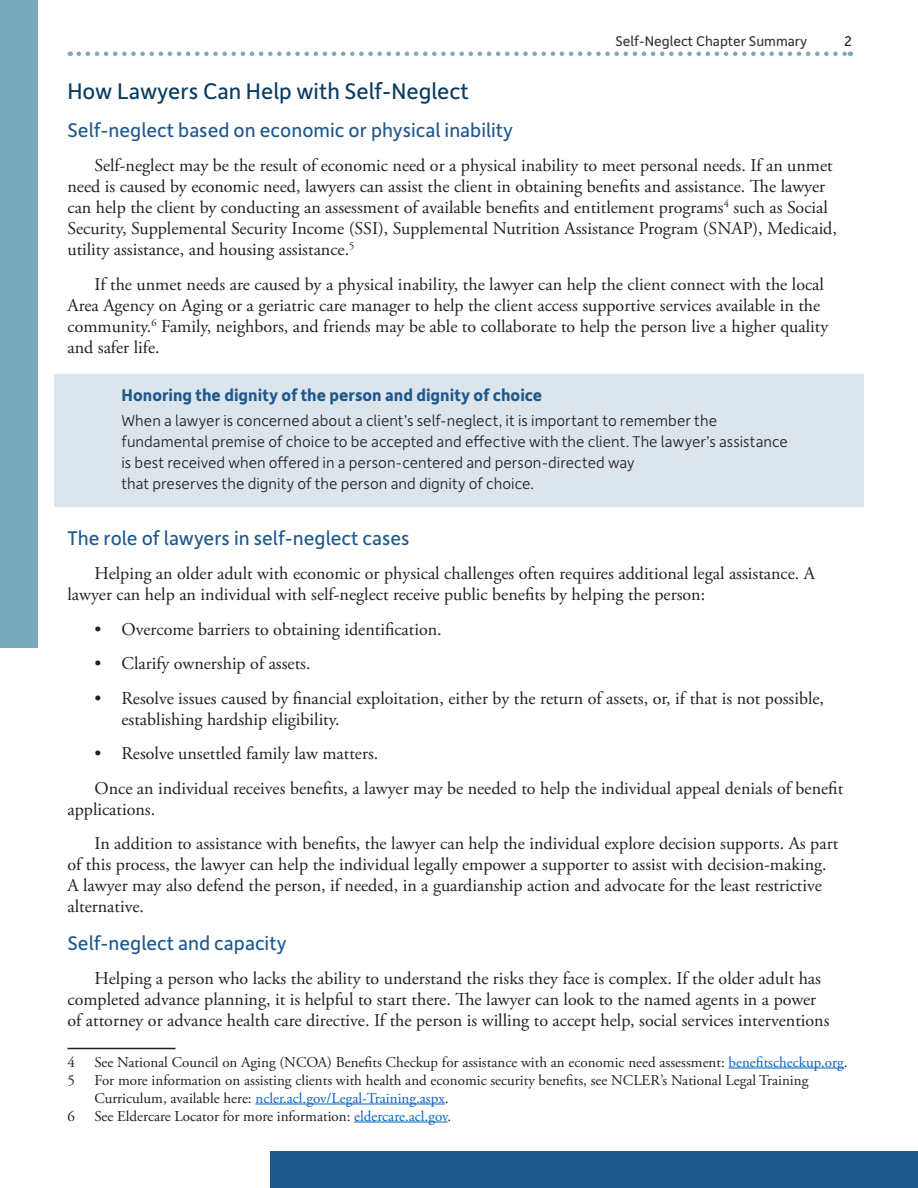
<style>
.page{position:relative;width:918px;height:1188px;background:#fff}
.page>*{position:absolute;margin:0;border:0;box-sizing:border-box;transform-origin:0 0}
.Section_Headers{font:24px "Depot New";color:#0a3c61}
.t1{font:21px "Depot New";color:#1f588d}
.Body_Text{font:18px/21px "Adobe Garamond Pro";color:#231f20}
.Glossary_term{font:700 18px "Depot New";color:#1f588d}
.Glossary_definitions{font:300 16.5px/21px "Depot New";color:#231f20}
.Endnotes{font:15px/18px "Adobe Garamond Pro";color:#231f20}
.t2{font:15px "Depot New";color:#373834}
.t3{font:15px "Depot New";color:#231f20}
.s1{color:#0563c1}
</style>
<div class="page">
<svg style="left:79px;top:52px;width:772px;height:4px"></svg>
<div style="left:0;top:0;width:38px;height:648px;background:#7aa8bc"></div>
<div style="left:270px;top:1151px;width:648px;height:37px;background:#1f588d"></div>
<div style="left:54px;top:374px;width:810px;height:45px;background:#dbe5eb"></div>
<div style="left:54px;top:400px;width:810px;height:107px;background:#dbe5eb"></div>
<hr style="left:68px;top:1048px;width:108px;height:1px;background:#231f20">
<hr style="left:729px;top:1068px;width:115px;height:1px;background:#0563c1">
<hr style="left:255px;top:1104px;width:190px;height:1px;background:#0563c1">
<hr style="left:354px;top:1122px;width:94px;height:1px;background:#0563c1">
<p class="t2" style="left:615px;top:31px;width:193px">Self-Neglect Chapter Summary</p>
<p class="t3" style="left:845px;top:31px;width:9px">2</p>
<p class="Section_Headers" style="left:68px;top:76px;width:403px">How Lawyers Can Help with Self-Neglect</p>
<p class="t1" style="left:68px;top:116px;width:447px">Self-neglect based on economic or physical inability</p>
<p class="Body_Text" style="left:68px;top:156px;width:771px;text-indent:27px">Self-neglect may be the result of economic need or a physical inability to meet personal needs. If an unmet need is caused by economic need, lawyers can assist the client in obtaining benefits and assistance. The lawyer can help the client by conducting an assessment of available benefits and entitlement programs<sup>4</sup> such as Social Security, Supplemental Security Income (SSI), Supplemental Nutrition Assistance Program (SNAP), Medicaid, utility assistance, and housing assistance.<sup>5</sup></p>
<p class="Body_Text" style="left:68px;top:274px;width:762px;text-indent:27px">If the unmet needs are caused by a physical inability, the lawyer can help the client connect with the local Area Agency on Aging or a geriatric care manager to help the client access supportive services available in the community.<sup>6</sup> Family, neighbors, and friends may be able to collaborate to help the person live a higher quality and safer life.</p>
<p class="Glossary_term" style="left:122px;top:383px;width:422px">Honoring the dignity of the person and dignity of choice</p>
<p class="Glossary_definitions" style="left:122px;top:410px;width:668px">When a lawyer is concerned about a client’s self-neglect, it is important to remember the fundamental premise of choice to be accepted and effective with the client. The lawyer’s assistance is best received when offered in a person-centered and person-directed way<br>that preserves the dignity of the person and dignity of choice.</p>
<p class="t1" style="left:68px;top:524px;width:344px">The role of lawyers in self-neglect cases</p>
<p class="Body_Text" style="left:68px;top:563px;width:749px;text-indent:27px">Helping an older adult with economic or physical challenges often requires additional legal assistance. A lawyer can help an individual with self-neglect receive public benefits by helping the person:</p>
<p class="Body_Text" style="left:94px;top:619px;width:349px">• Overcome barriers to obtaining identification.</p>
<p class="Body_Text" style="left:94px;top:653px;width:218px">• Clarify ownership of assets.</p>
<p class="Body_Text" style="left:122px;top:688px;width:704px;text-indent:-27px">• Resolve issues caused by financial exploitation, either by the return of assets, or, if that is not possible, establishing hardship eligibility.</p>
<p class="Body_Text" style="left:94px;top:743px;width:285px">• Resolve unsettled family law matters.</p>
<p class="Body_Text" style="left:68px;top:778px;width:777px;text-indent:27px">Once an individual receives benefits, a lawyer may be needed to help the individual appeal denials of benefit applications.</p>
<p class="Body_Text" style="left:68px;top:833px;width:772px;text-indent:27px">In addition to assistance with benefits, the lawyer can help the individual explore decision supports. As part of this process, the lawyer can help the individual legally empower a supporter to assist with decision-making.<br>A lawyer may also defend the person, if needed, in a guardianship action and advocate for the least restrictive alternative.</p>
<p class="t1" style="left:68px;top:929px;width:221px">Self-neglect and capacity</p>
<p class="Body_Text" style="left:68px;top:968px;width:764px;text-indent:27px">Helping a person who lacks the ability to understand the risks they face is complex. If the older adult has completed advance planning, it is helpful to start there. The lawyer can look to the named agents in a power of attorney or advance health care directive. If the person is willing to accept help, social services interventions</p>
<p class="Endnotes" style="left:68px;top:1053px;width:9px">4</p>
<p class="Endnotes" style="left:94px;top:1053px;width:755px">See National Council on Aging (NCOA) Benefits Checkup for assistance with an economic need assessment: <span class="s1">benefitscheckup.org</span>.</p>
<p class="Endnotes" style="left:68px;top:1071px;width:9px">5</p>
<p class="Endnotes" style="left:94px;top:1071px;width:715px">For more information on assisting clients with health and economic security benefits, see NCLER’s National Legal Training<br>Curriculum, available here: <span class="s1">ncler.acl.gov/Legal-Training.aspx</span>.</p>
<p class="Endnotes" style="left:68px;top:1107px;width:9px">6</p>
<p class="Endnotes" style="left:94px;top:1107px;width:358px">See Eldercare Locator for more information: <span class="s1">eldercare.acl.gov</span>.</p>
</div>
